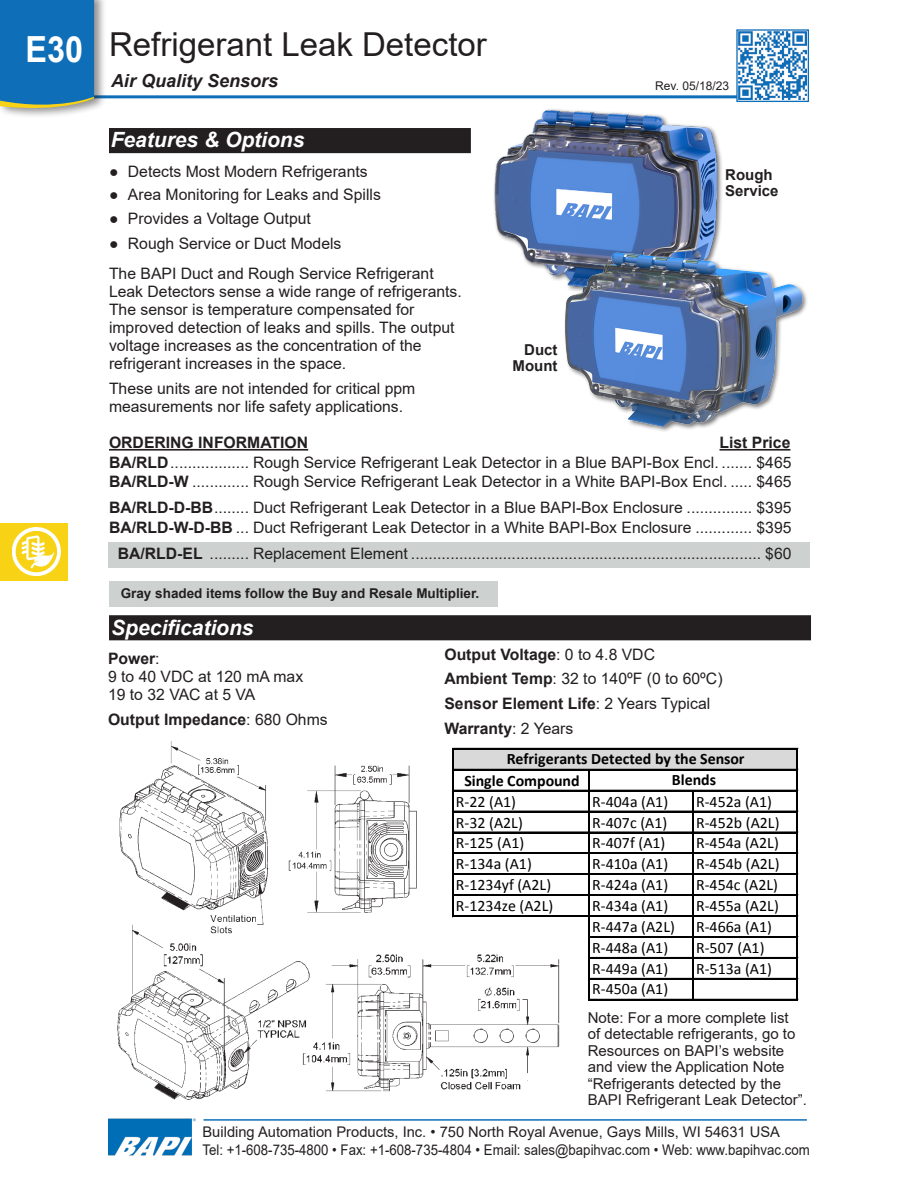
<style>
.page{position:relative;width:918px;height:1188px;background:#fff}
.page>*{position:absolute;margin:0;border:0;box-sizing:border-box;transform-origin:0 0}
.t1{font:700 36px "Arial";color:#fff;scale:.9 1}
.Sub_Section_Title{font:33px "Arial";color:#231f20}
.Subhead{font:italic 700 21px "Arial";color:#fff}
.t2{font:italic 700 18px "Arial";color:#231f20}
.t3{font:15.9px "Calibri";color:#000}
.t4{font:700 15.9px/20.9px "Calibri";color:#000}
.t5{font:15.75px/18px "Arial";color:#231f20}
.t6{font:700 15.75px "Arial";color:#231f20}
.t7{font:15px/16.5px "Arial";color:#231f20}
.Pict_Title{font:700 15px/16.5px "Arial";color:#231f20}
.t8{font:14.7px/18px "Arial";color:#231f20}
.Body_text{font:700 13.5px "Arial";color:#231f20}
.Body_text-2{font:12px "Arial";color:#231f20}
.s1{font-weight:700}
.s2{font-weight:400}
</style>
<div class="page">
<hr style="left:14px;top:95px;width:780px;height:3px;background:#0e6eb8">
<div style="left:0;top:0;width:107px;height:119px;background:#231f20;opacity:.5"></div>
<svg style="left:0;top:0;width:94px;height:113px;background:#2076b4"></svg>
<svg style="left:738px;top:31px;width:69px;height:69px"></svg>
<img style="left:739px;top:32px;width:68px;height:68px">
<div style="left:736px;top:29px;width:73px;height:73px;border:1px solid #0e6eb8"></div>
<hr style="left:204px;top:1119px;width:603px;height:2px;background:#0e6eb8">
<img style="left:108px;top:1118px;width:87px;height:38px">
<div style="left:0;top:524px;width:68px;height:57px;background:#f8d215"></div>
<img style="left:13px;top:528px;width:48px;height:48px">
<div style="left:108px;top:542px;width:702px;height:26px;background:#cdd2d0"></div>
<hr style="left:109px;top:449px;width:199px;height:2px;background:#231f20">
<hr style="left:720px;top:449px;width:70px;height:2px;background:#231f20">
<div style="left:110px;top:129px;width:360px;height:23px;background:#231f20"></div>
<div style="left:109px;top:128px;width:362px;height:25px;border:2px solid #231f20"></div>
<div style="left:110px;top:616px;width:700px;height:24px;background:#231f20"></div>
<div style="left:109px;top:615px;width:702px;height:25px;border:2px solid #231f20"></div>
<img style="left:494px;top:109px;width:228px;height:170px">
<img style="left:119px;top:741px;width:298px;height:157px">
<div style="left:454px;top:750px;width:343px;height:20px;background:#d9d9d9"></div>
<hr style="left:452px;top:748px;width:2px;height:169px;background:#000">
<hr style="left:796px;top:750px;width:1px;height:250px;background:#000">
<hr style="left:797px;top:750px;width:1px;height:251px;background:#000">
<hr style="left:589px;top:771px;width:1px;height:230px;background:#000">
<hr style="left:693px;top:791px;width:1px;height:210px;background:#000">
<hr style="left:454px;top:748px;width:344px;height:2px;background:#000">
<hr style="left:454px;top:769px;width:344px;height:2px;background:#000">
<hr style="left:454px;top:790px;width:344px;height:1px;background:#000">
<hr style="left:454px;top:811px;width:344px;height:1px;background:#000">
<hr style="left:454px;top:832px;width:344px;height:1px;background:#000">
<hr style="left:454px;top:853px;width:344px;height:1px;background:#000">
<hr style="left:454px;top:874px;width:344px;height:1px;background:#000">
<hr style="left:454px;top:894px;width:344px;height:1px;background:#000">
<hr style="left:454px;top:895px;width:344px;height:1px;background:#000">
<hr style="left:454px;top:915px;width:344px;height:1px;background:#000">
<hr style="left:454px;top:916px;width:344px;height:1px;background:#000">
<hr style="left:590px;top:936px;width:208px;height:2px;background:#000">
<hr style="left:590px;top:957px;width:208px;height:2px;background:#000">
<hr style="left:590px;top:978px;width:208px;height:2px;background:#000">
<hr style="left:590px;top:999px;width:208px;height:2px;background:#000">
<div style="left:109px;top:581px;width:389px;height:26px;background:#cdd2d0"></div>
<img style="left:117px;top:898px;width:443px;height:202px">
<img style="left:554px;top:241px;width:253px;height:190px">
<h1 class="t1" style="left:26px;top:24px;width:66px">E30</h1>
<p class="Sub_Section_Title" style="left:109px;top:21px;width:379px">Refrigerant Leak Detector</p>
<p class="t2" style="left:111px;top:69px;width:169px">Air Quality Sensors</p>
<p class="Subhead" style="left:111px;top:126px;width:195px">Features &amp; Options</p>
<p class="t5" style="left:109px;top:162px;width:260px">● Detects Most Modern Refrigerants</p>
<p class="t5" style="left:109px;top:186px;width:273px">● Area Monitoring for Leaks and Spills</p>
<p class="t5" style="left:109px;top:209px;width:203px">● Provides a Voltage Output</p>
<p class="t5" style="left:109px;top:234px;width:234px">● Rough Service or Duct Models</p>
<p class="t5" style="left:109px;top:264px;width:354px">The BAPI Duct and Rough Service Refrigerant Leak Detectors sense a wide range of refrigerants.<br>The sensor is temperature compensated for improved detection of leaks and spills. The output voltage increases as the concentration of the refrigerant increases in the space.</p>
<p class="t5" style="left:109px;top:379px;width:308px">These units are not intended for critical ppm measurements nor life safety applications.</p>
<p class="Pict_Title" style="left:524px;top:341px;width:35px">Duct</p>
<p class="Pict_Title" style="left:513px;top:358px;width:46px">Mount</p>
<p class="Body_text-2" style="left:655px;top:77px;width:75px">Rev. 05/18/23</p>
<p class="Pict_Title" style="left:725px;top:167px;width:55px">Rough<br>Service</p>
<p class="t6" style="left:109px;top:431px;width:201px">ORDERING INFORMATION</p>
<p class="t6" style="left:720px;top:431px;width:72px">List Price</p>
<p class="t5" style="left:109px;top:453px;width:684px"><span class="s1">BA/RLD</span>.................. Rough Service Refrigerant Leak Detector in a Blue BAPI-Box Encl. ....... $465</p>
<p class="t5" style="left:109px;top:472px;width:684px"><span class="s1">BA/RLD-W</span> ............. Rough Service Refrigerant Leak Detector in a White BAPI-Box Encl. ..... $465</p>
<p class="t5" style="left:109px;top:499px;width:684px"><span class="s1">BA/RLD-D-BB</span>........ Duct Refrigerant Leak Detector in a Blue BAPI-Box Enclosure ............... $395</p>
<p class="t5" style="left:109px;top:518px;width:684px"><span class="s1">BA/RLD-W-D-BB</span> ... Duct Refrigerant Leak Detector in a White BAPI-Box Enclosure ............. $395</p>
<p class="t5" style="left:118px;top:544px;width:675px"><span class="s1">BA/RLD-EL</span> ......... Replacement Element ................................................................................ $60</p>
<p class="Body_text" style="left:121px;top:584px;width:360px">Gray shaded items follow the Buy and Resale Multiplier.</p>
<p class="Subhead" style="left:111px;top:614px;width:144px">Specifications</p>
<p class="t6" style="left:108px;top:648px;width:53px">Power<span class="s2">:</span></p>
<p class="t5" style="left:108px;top:668px;width:197px">9 to 40 VDC at 120 mA max</p>
<p class="t5" style="left:108px;top:686px;width:149px">19 to 32 VAC at 5 VA</p>
<p class="t6" style="left:108px;top:708px;width:221px">Output Impedance<span class="s2">: 680 Ohms</span></p>
<p class="t6" style="left:444px;top:643px;width:212px">Output Voltage<span class="s2">: 0 to 4.8 VDC</span></p>
<p class="t5" style="left:444px;top:670px;width:280px"><span class="s1">Ambient Temp</span>: 32 to 140ºF (0 to 60ºC)</p>
<p class="t6" style="left:444px;top:692px;width:267px">Sensor Element Life<span class="s2">: 2 Years Typical</span></p>
<p class="t6" style="left:444px;top:717px;width:130px">Warranty<span class="s2">: 2 Years</span></p>
<p class="t4" style="left:507px;top:749px;width:239px">Refrigerants Detected by the Sensor</p>
<p class="t4" style="left:456px;top:770px;width:125px;text-indent:8px">Single Compound<br><span class="s2">R-22 (A1)</span></p>
<p class="t4" style="left:672px;top:770px;width:46px">Blends</p>
<p class="t3" style="left:592px;top:791px;width:77px">R-404a (A1)</p>
<p class="t3" style="left:696px;top:791px;width:77px">R-452a (A1)</p>
<p class="t3" style="left:456px;top:812px;width:68px">R-32 (A2L)</p>
<p class="t3" style="left:592px;top:812px;width:77px">R-407c (A1)</p>
<p class="t3" style="left:696px;top:812px;width:85px">R-452b (A2L)</p>
<p class="t3" style="left:456px;top:833px;width:70px">R-125 (A1)</p>
<p class="t3" style="left:592px;top:833px;width:75px">R-407f (A1)</p>
<p class="t3" style="left:696px;top:833px;width:84px">R-454a (A2L)</p>
<p class="t3" style="left:456px;top:854px;width:77px">R-134a (A1)</p>
<p class="t3" style="left:592px;top:854px;width:77px">R-410a (A1)</p>
<p class="t3" style="left:696px;top:854px;width:85px">R-454b (A2L)</p>
<p class="t3" style="left:456px;top:875px;width:97px">R-1234yf (A2L)</p>
<p class="t3" style="left:592px;top:875px;width:77px">R-424a (A1)</p>
<p class="t3" style="left:696px;top:875px;width:83px">R-454c (A2L)</p>
<p class="t3" style="left:456px;top:896px;width:99px">R-1234ze (A2L)</p>
<p class="t3" style="left:592px;top:896px;width:77px">R-434a (A1)</p>
<p class="t3" style="left:696px;top:896px;width:84px">R-455a (A2L)</p>
<p class="t3" style="left:592px;top:917px;width:84px">R-447a (A2L)</p>
<p class="t3" style="left:696px;top:917px;width:77px">R-466a (A1)</p>
<p class="t3" style="left:592px;top:938px;width:77px">R-448a (A1)</p>
<p class="t3" style="left:696px;top:938px;width:70px">R-507 (A1)</p>
<p class="t3" style="left:592px;top:959px;width:77px">R-449a (A1)</p>
<p class="t3" style="left:696px;top:959px;width:77px">R-513a (A1)</p>
<p class="t3" style="left:592px;top:979px;width:77px">R-450a (A1)</p>
<p class="t7" style="left:588px;top:1009px;width:221px">Note: For a more complete list<br>of detectable refrigerants, go to<br>Resources on BAPI’s website and view the Application Note “Refrigerants detected by the<br>BAPI Refrigerant Leak Detector”.</p>
<p class="t8" style="left:202px;top:1123px;width:609px">Building Automation Products, Inc. • 750 North Royal Avenue, Gays Mills, WI 54631 USA<br>Tel: +1-608-735-4800 • Fax: +1-608-735-4804 • Email: sales@bapihvac.com • Web: www.bapihvac.com</p>
</div>
